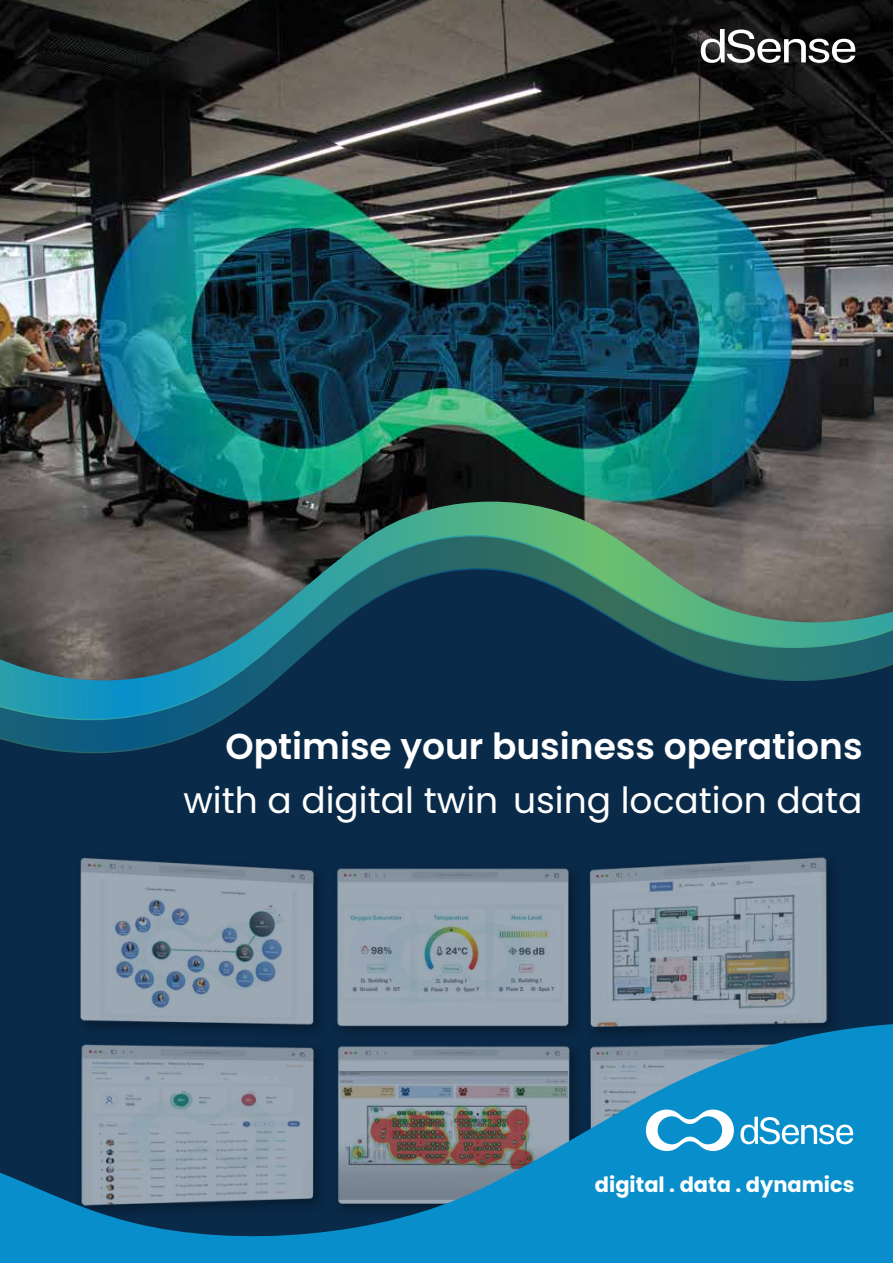
<style>
.page{position:relative;width:893px;height:1263px;background:#fff}
.page>*{position:absolute;margin:0;border:0;box-sizing:border-box;transform-origin:0 0}
.t1{font:36px "Poppins";color:#fff}
.t2{font:600 36px "Poppins";color:#fff}
.t3{font:700 21px "Poppins";color:#fff}
</style>
<div class="page">
<div style="left:0;top:517px;width:893px;height:746px;background:#0a2a49"></div>
<img style="left:80px;top:857px;width:753px;height:166px">
<svg style="left:0;top:684px;width:271px;height:69px"></svg>
<img style="left:0;top:0;width:893px;height:684px">
<svg style="left:701px;top:29px;width:154px;height:34px"></svg>
<svg style="left:0;top:1023px;width:893px;height:240px"></svg>
<svg style="left:740px;top:1117px;width:113px;height:27px;background:#5ab4dc"></svg>
<svg style="left:646px;top:1109px;width:88px;height:42px;background:#6bbcdf"></svg>
<p class="t2" style="left:226px;top:726px;width:638px">Optimise your business operations</p>
<p class="t1" style="left:183px;top:780px;width:681px">with a digital twin using location data</p>
<p class="t3" style="left:595px;top:1173px;width:261px">digital . data . dynamics</p>
</div>
